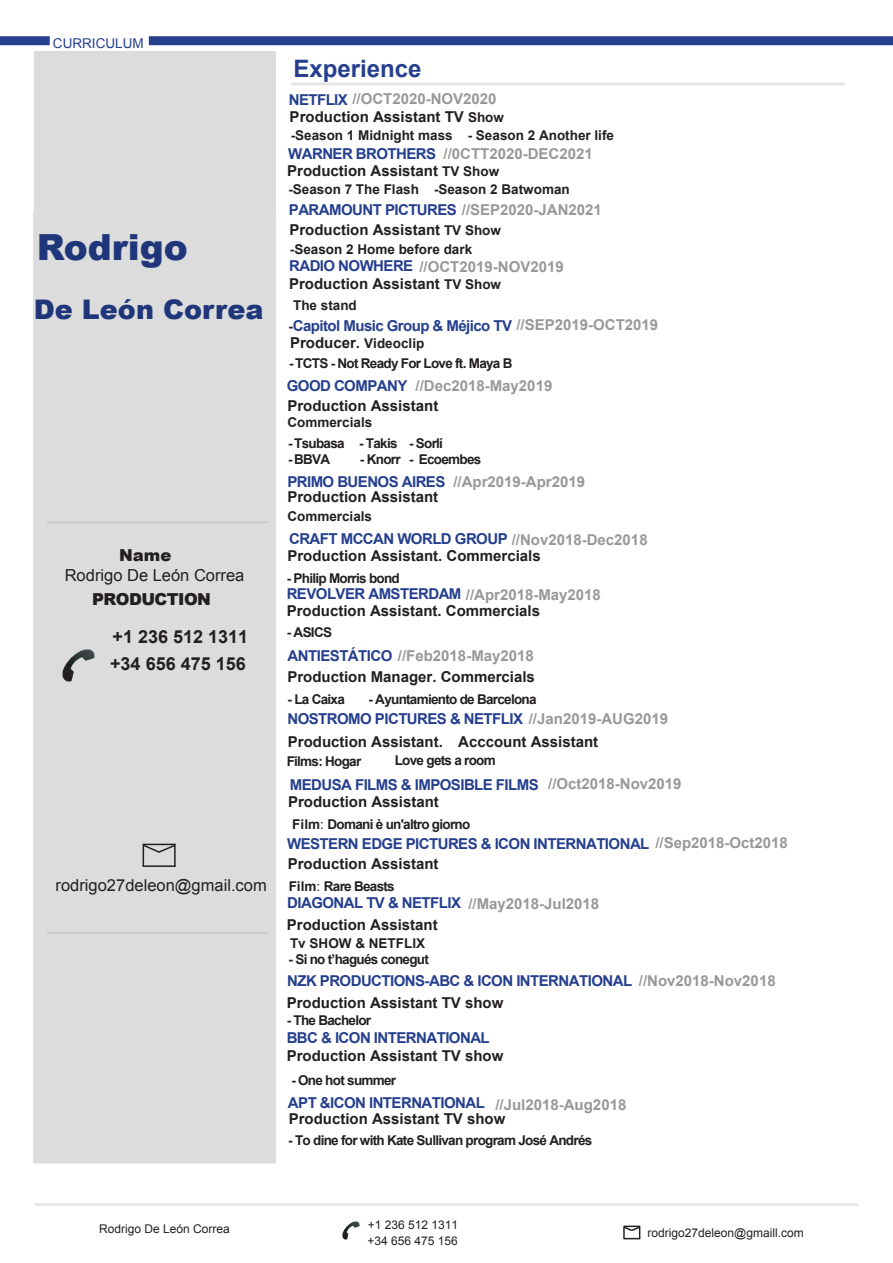
<style>
.page{position:relative;width:893px;height:1263px;background:#fff}
.page>*{position:absolute;margin:0;border:0;box-sizing:border-box;transform-origin:0 0}
.t1{font:900 36px "Arial";color:#253f8e}
.t2{font:900 27px "Arial";color:#253f8e}
.t3{font:700 24px "Arial";color:#253f8e}
.t4{font:700 18px "Arial";color:#231f20}
.t5{font:16.5px "Arial";color:#231f20}
.t6{font:900 16.5px "Arial";letter-spacing:-.035em;color:#231f20}
.t7{font:700 15px/17.2px "Arial";letter-spacing:-.035em;color:#253f8e}
.t8{font:700 15px/16.8px "Arial";color:#231f20}
.t9{font:700 15px "Arial";color:#969995}
.t10{font:700 15px/22px "Arial";color:#253f8e}
.t11{font:700 13.5px "Arial";letter-spacing:-.055em;color:#231f20}
.t12{font:700 13.5px "Arial";color:#231f20}
.t13{font:700 13.5px "Arial";letter-spacing:-.055em;color:#231f20}
.t14{font:13.5px "Arial";color:#253f8e}
.t15{font:12px "Arial";color:#231f20}
.s1{color:#253f8e}
.s2{color:#969995}
.s3{font-style:inherit}
.s4{font-size:13.5px}
.s5{font-size:13.5px;color:#231f20}
.s6{font-size:15px}
.s7{color:#231f20}
.s8{font-weight:400}
</style>
<div class="page">
<div style="left:0;top:36px;width:50px;height:9px;background:#253f8e"></div>
<div style="left:149px;top:36px;width:744px;height:9px;background:#253f8e"></div>
<hr style="left:291px;top:82px;width:554px;height:3px;background:#231f20">
<div style="left:34px;top:51px;width:241px;height:1112px;background:#dcdcdc"></div>
<img style="left:62px;top:649px;width:33px;height:33px">
<hr style="left:143px;top:865px;width:33px;height:2px;background:#231f20">
<svg style="left:142px;top:843px;width:34px;height:23px"></svg>
<hr style="left:47px;top:522px;width:221px;height:1px;background:#231f20">
<hr style="left:47px;top:932px;width:221px;height:2px;background:#231f20">
<hr style="left:34px;top:1203px;width:824px;height:3px;background:#231f20">
<svg style="left:623px;top:1225px;width:18px;height:14px"></svg>
<img style="left:342px;top:1221px;width:18px;height:19px">
<p class="t14" style="left:53px;top:34px;width:92px">CURRICULUM</p>
<h1 class="t1" style="left:37px;top:221px;width:153px">Rodrigo</h1>
<h2 class="t2" style="left:34px;top:289px;width:231px">De León Correa</h2>
<p class="t6" style="left:119px;top:543px;width:54px">Name</p>
<p class="t5" style="left:65px;top:564px;width:181px">Rodrigo De León Correa</p>
<p class="t6" style="left:92px;top:587px;width:120px">PRODUCTION</p>
<p class="t4" style="left:113px;top:625px;width:137px">+1 236 512 1311</p>
<p class="t4" style="left:110px;top:652px;width:137px">+34 656 475 156</p>
<p class="t5" style="left:56px;top:874px;width:213px">rodrigo27deleon@gmail.com</p>
<h3 class="t3" style="left:293px;top:52px;width:130px">Experience</h3>
<p class="t8" style="left:289px;top:90px;width:217px;line-height:18.5px"><span class="s1">NETFLIX</span> <span class="s2">//OCT2020-NOV2020<br></span>Production Assistant <span class="s3">TV</span> <span class="s4">S</span><span class="s4">how</span></p>
<p class="t12" style="left:291px;top:126px;width:325px">-Season 1 Midnight mass - Season 2 Another life</p>
<p class="t8" style="left:287px;top:145px;width:307px"><span class="s1">WARNER BROTHERS</span> <span class="s2">//0CTT2020-DEC2021<br></span>Production Assistant <span class="s4">TV</span> <span class="s4">Show</span></p>
<p class="t12" style="left:288px;top:181px;width:283px">-Season 7 The Flash -Season 2 Batwoman</p>
<p class="t7" style="left:289px;top:201px;width:314px">PARAMOUNT PICTURES <span class="s2">//SEP2020-JAN2021</span></p>
<p class="t8" style="left:289px;top:221px;width:213px">Production Assistant <span class="s4">TV</span> <span class="s4">Show</span></p>
<p class="t12" style="left:290px;top:240px;width:184px"><span class="s3">-</span>Season 2 Home before dark</p>
<p class="t8" style="left:289px;top:259px;width:276px"><span class="s1">RADIO NOWHERE</span> <span class="s2">//OCT2019-NOV2019<br></span>Production Assistant <span class="s4">TV</span> <span class="s4">Show</span></p>
<p class="t12" style="left:293px;top:296px;width:65px">The stand</p>
<p class="t7" style="left:288px;top:317px;width:371px"><span class="s5">-</span>Capitol Music Group &amp; Méjico TV <span class="s2">//SEP2019-OCT2019</span></p>
<p class="t12" style="left:290px;top:334px;width:136px"><span class="s6">Producer</span><span class="s6">.</span> Videoclip</p>
<p class="t11" style="left:289px;top:354px;width:225px">- TCTS - Not Ready For Love ft. Maya B</p>
<p class="t9" style="left:287px;top:376px;width:267px"><span class="s1">GOOD COMPANY</span> //Dec2018-May2019</p>
<p class="t8" style="left:287px;top:397px;width:152px">Production Assistant</p>
<p class="t12" style="left:287px;top:414px;width:86px">Com<span class="s3">m</span>ercials</p>
<p class="t11" style="left:288px;top:434px;width:156px">- Tsubasa - Takis - Sorlí</p>
<p class="t11" style="left:360px;top:451px;width:123px"><span class="s3">-</span> Knorr - Ecoembes</p>
<p class="t13" style="left:288px;top:450px;width:44px"><span class="s3">-</span> BBVA</p>
<p class="t7" style="left:287px;top:473px;width:160px">PRIMO BUENOS AIRES</p>
<p class="t8" style="left:287px;top:489px;width:152px">Production Assistant</p>
<p class="t12" style="left:287px;top:507px;width:86px">Com<span class="s3">m</span>ercials</p>
<p class="t7" style="left:287px;top:530px;width:255px">CRAFT MCCAN WORLD GROUP<br><span class="s7">Production Assi</span><span class="s7">s</span><span class="s7">tant</span><span class="s7">. Commercials</span></p>
<p class="t7" style="left:287px;top:586px;width:316px">REVOLVER AMSTERDAM <span class="s2">//Apr2018-May2018</span></p>
<p class="t9" style="left:453px;top:471px;width:133px">//Apr2019-Apr2019</p>
<p class="t9" style="left:512px;top:530px;width:137px">//Nov2018-Dec2018</p>
<p class="t11" style="left:287px;top:569px;width:115px">- Philip Morris bond</p>
<p class="t8" style="left:287px;top:603px;width:255px">Production Assi<span class="s3">s</span>tant<span class="s3">. Commercials</span></p>
<p class="t11" style="left:287px;top:624px;width:47px">- ASICS</p>
<p class="t8" style="left:287px;top:669px;width:249px">Production Manager<span class="s3">. Commercials</span></p>
<p class="t11" style="left:288px;top:690px;width:59px">- La Caixa</p>
<p class="t11" style="left:368px;top:690px;width:170px">- Ayuntamiento de Barcelona</p>
<p class="t8" style="left:288px;top:734px;width:312px">Production Assi<span class="s3">s</span>tan<span class="s3">t.</span> Acccount Assi<span class="s3">s</span>tant</p>
<p class="t13" style="left:287px;top:751px;width:76px">Films: <span class="s3">Hogar</span></p>
<p class="t11" style="left:395px;top:752px;width:103px">Love gets a room</p>
<p class="t7" style="left:288px;top:777px;width:252px">MEDUSA FILMS &amp; IMPOSIBLE FILMS<br><span class="s7">Production Assi</span><span class="s7">s</span><span class="s7">tant</span></p>
<p class="t11" style="left:292px;top:815px;width:180px">Film<span class="s8">:</span> Domani è un'altro giorno</p>
<p class="t8" style="left:288px;top:856px;width:152px">Production Assi<span class="s3">s</span>tant</p>
<p class="t11" style="left:289px;top:877px;width:108px">Film<span class="s8">:</span> Rare Beasts</p>
<p class="t10" style="left:287px;top:892px;width:176px">DIAGONAL TV &amp; NETFLIX<br><span class="s7">Production Assi</span><span class="s7">s</span><span class="s7">tant</span></p>
<p class="t12" style="left:290px;top:934px;width:137px">Tv SHOW &amp; NETFLIX</p>
<p class="t11" style="left:289px;top:950px;width:142px">- Si no t’hagués conegut</p>
<p class="t7" style="left:287px;top:970px;width:347px;line-height:22.4px">NZK PRODUCTIONS-ABC &amp; ICON INTERNATIONAL<br><span class="s7">Production Assi</span><span class="s7">s</span><span class="s7">tant</span> <span class="s7">TV show</span></p>
<p class="t11" style="left:287px;top:1011px;width:86px">- The Bachelor</p>
<p class="t7" style="left:287px;top:1028px;width:218px;line-height:18.5px">BBC &amp; ICON INTERNATIONAL<br><span class="s7">Production Assi</span><span class="s7">s</span><span class="s7">tant</span> <span class="s7">TV show</span></p>
<p class="t11" style="left:291px;top:1071px;width:106px">- One hot summer</p>
<p class="t7" style="left:288px;top:1095px;width:219px;line-height:15.8px">APT &amp;ICON INTERNATIONAL<br><span class="s7">Production Assi</span><span class="s7">s</span><span class="s7">tant</span> <span class="s7">TV show</span></p>
<p class="t11" style="left:288px;top:1131px;width:306px">- To dine for with Kate Sullivan program José Andrés</p>
<p class="t9" style="left:288px;top:645px;width:248px"><span class="s1">ANTIESTÁTICO</span> //Feb2018-May2018</p>
<p class="t7" style="left:287px;top:711px;width:382px">NOSTROMO PICTURES &amp; NETFLIX <span class="s2">//Jan2019-AUG2019</span></p>
<p class="t9" style="left:548px;top:773px;width:135px">//Oct2018-Nov2019</p>
<p class="t7" style="left:287px;top:835px;width:502px">WESTERN EDGE PICTURES &amp; ICON INTERNATIONAL <span class="s2">//Sep2018-Oct2018</span></p>
<p class="t9" style="left:468px;top:894px;width:132px">//May2018-Jul2018</p>
<p class="t9" style="left:639px;top:971px;width:138px">//Nov2018-Nov2018</p>
<p class="t9" style="left:495px;top:1094px;width:132px">//Jul2018-Aug2018</p>
<p class="t15" style="left:99px;top:1221px;width:132px">Rodrigo De León Correa</p>
<p class="t15" style="left:368px;top:1217px;width:92px">+1 236 512 1311</p>
<p class="t15" style="left:367px;top:1233px;width:92px">+34 656 475 156</p>
<p class="t15" style="left:647px;top:1225px;width:158px">rodrigo27deleon@gmaill.com</p>
</div>
